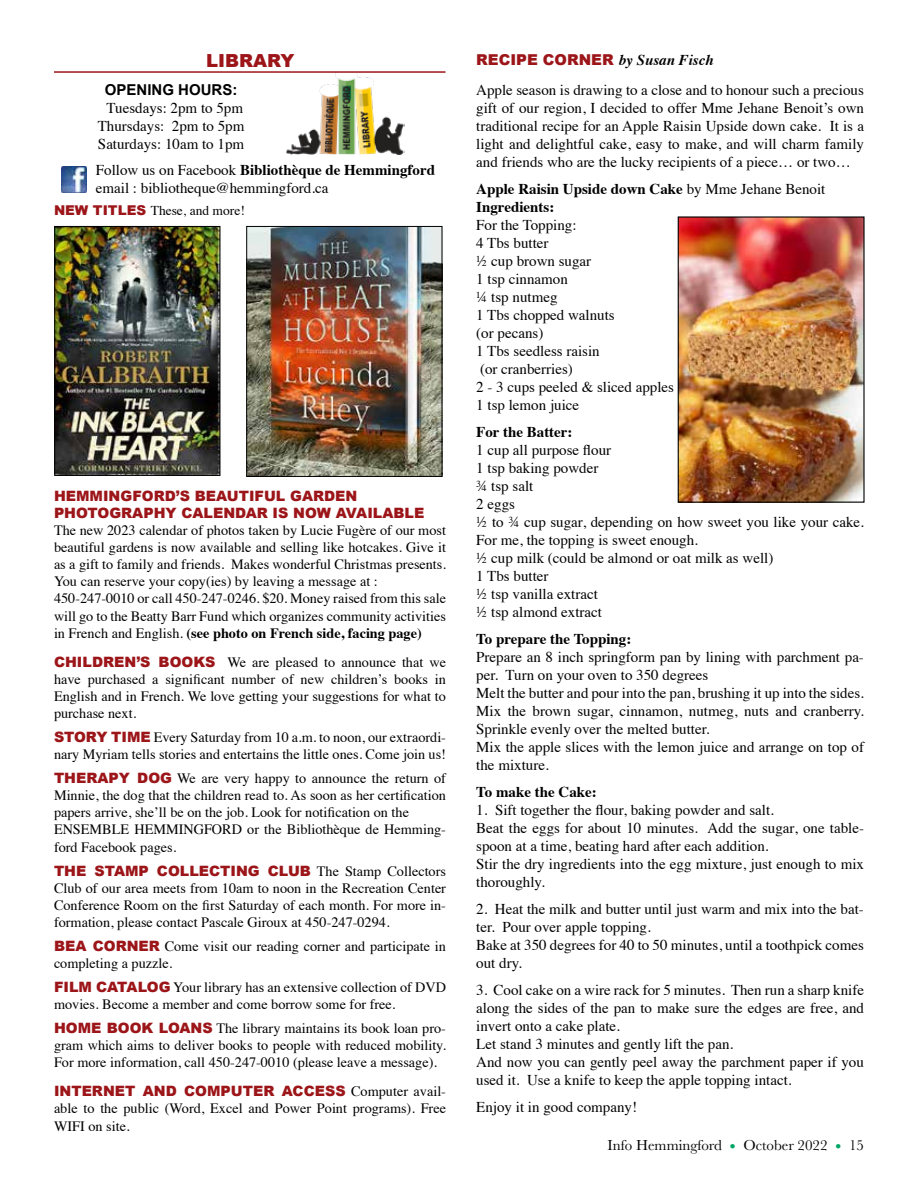
<style>
.page{position:relative;width:918px;height:1188px;background:#fff}
.page>*{position:absolute;margin:0;border:0;box-sizing:border-box;transform-origin:0 0}
.t1{font:900 18px "Arial";color:#9c1519}
.t2{font:15px/18px "Times";color:#000}
.t3{font:700 15px/18px "Times";color:#000}
.t4{font:15px "Baskerville";color:#000}
.t5{font:900 15px "Arial";color:#9c1519}
.t6{font:700 15px "Arial";color:#000}
.t7{font:14.25px/17.1px "Times";color:#000}
.t8{font:900 14.25px/17.1px "Arial";color:#9c1519}
.t9{font:13.5px "Times";color:#000}
.s1{font-weight:700}
.s2{font-family:"Arial";font-weight:900;color:#9c1519}
.s3{font-family:"Times";font-weight:400;color:#000}
.s4{font-family:"Times";font-weight:700;font-style:italic;color:#000}
.s5{font-weight:400}
.s6{font-size:18px;color:#00a664}
</style>
<div class="page">
<img style="left:286px;top:73px;width:119px;height:81px">
<hr style="left:54px;top:71px;width:392px;height:2px;background:#9c1519">
<img style="left:62px;top:167px;width:25px;height:25px">
<img style="left:680px;top:218px;width:183px;height:283px">
<div style="left:678px;top:216px;width:187px;height:287px;border:1px solid #000"></div>
<img style="left:56px;top:228px;width:162px;height:246px">
<div style="left:54px;top:226px;width:166px;height:250px;border:1px solid #000"></div>
<img style="left:248px;top:228px;width:192px;height:247px">
<div style="left:246px;top:226px;width:196px;height:251px;border:1px solid #000"></div>
<p class="t1" style="left:206px;top:48px;width:90px">LIBRARY</p>
<p class="t6" style="left:105px;top:80px;width:134px">OPENING HOURS:</p>
<p class="t2" style="left:98px;top:98px;width:148px;text-align:center">Tuesdays: 2pm to 5pm<br>Thursdays: 2pm to 5pm<br>Saturdays: 10am to 1pm</p>
<p class="t2" style="left:96px;top:160px;width:341px">Follow us on Facebook <span class="s1">Bibliothèque de Hemmingford </span>email : bibliotheque@hemmingford.ca</p>
<p class="t9" style="left:54px;top:198px;width:192px"><span class="s2">NEW TITLES</span> These, and more!</p>
<p class="t8" style="left:54px;top:487px;width:372px">HEMMINGFORD’S BEAUTIFUL GARDEN<br>PHOTOGRAPHY CALENDAR IS NOW AVAILABLE</p>
<p class="t7" style="left:54px;top:521px;width:394px">The new 2023 calendar of photos taken by Lucie Fugère of our most beautiful gardens is now available and selling like hotcakes. Give it as a gift to family and friends. Makes wonderful Christmas presents.<br>You can reserve your copy(ies) by leaving a message at :<br>450-247-0010 or call 450-247-0246. $20. Money raised from this sale will go to the Beatty Barr Fund which organizes community activities in French and English. <span class="s1">(see photo on French side, facing page)</span></p>
<p class="t7" style="left:54px;top:652px;width:394px;text-align:justify"><span class="s2">CHILDREN’S BOOKS</span> We are pleased to announce that we have purchased a significant number of new children’s books in English and in French. We love getting your suggestions for what to purchase next.</p>
<p class="t7" style="left:54px;top:728px;width:394px"><span class="s2">STORY TIME</span> Every Saturday from 10 a.m. to noon, our extraordi&shy;nary Myriam tells stories and entertains the little ones. Come join us!</p>
<p class="t7" style="left:54px;top:769px;width:394px"><span class="s2">THERAPY DOG</span> We are very happy to announce the return of Minnie, the dog that the children read to. As soon as her certification papers arrive, she’ll be on the job. Look for notification on the ENSEMBLE HEMMINGFORD or the Bibliothèque de Hemming&shy;ford Facebook pages.</p>
<p class="t8" style="left:54px;top:861px;width:394px">THE STAMP COLLECTING CLUB <span class="s3">The Stamp Collectors</span></p>
<p class="t7" style="left:54px;top:878px;width:394px;text-align:justify">Club of our area meets from 10am to noon in the Recreation Center Conference Room on the first Saturday of each month. For more in&shy;formation, please contact Pascale Giroux at 450-247-0294.</p>
<p class="t7" style="left:54px;top:936px;width:394px"><span class="s2">BEA CORNER</span> Come visit our reading corner and participate in completing a puzzle.</p>
<p class="t7" style="left:54px;top:977px;width:394px"><span class="s2">FILM CATALOG</span> Your library has an extensive collection of DVD movies. Become a member and come borrow some for free.</p>
<p class="t7" style="left:54px;top:1019px;width:394px;text-align:justify"><span class="s2">HOME BOOK LOANS</span> The library maintains its book loan pro&shy;gram which aims to deliver books to people with reduced mobility.<br>For more information, call 450-247-0010 (please leave a message).</p>
<p class="t8" style="left:54px;top:1082px;width:394px">INTERNET AND COMPUTER ACCESS <span class="s3">Computer avail-</span></p>
<p class="t7" style="left:54px;top:1099px;width:394px">able to the public (Word, Excel and Power Point programs). Free<br>WIFI on site.</p>
<p class="t5" style="left:476px;top:49px;width:239px">RECIPE CORNER <span class="s4">by Susan Fisch</span></p>
<p class="t2" style="left:476px;top:80px;width:389px;text-align:justify">Apple season is drawing to a close and to honour such a precious gift of our region, I decided to offer Mme Jehane Benoit’s own traditional recipe for an Apple Raisin Upside down cake. It is a light and delightful cake, easy to make, and will charm family and friends who are the lucky recipients of a piece… or two…</p>
<p class="t3" style="left:476px;top:179px;width:351px">Apple Raisin Upside down Cake <span class="s5">by Mme Jehane Benoit<br></span>Ingredients:</p>
<p class="t2" style="left:476px;top:215px;width:199px">For the Topping:<br>4 Tbs butter<br>½ cup brown sugar<br>1 tsp cinnamon<br>¼ tsp nutmeg<br>1 Tbs chopped walnuts<br>(or pecans)<br>1 Tbs seedless raisin<br>(or cranberries)<br>2 - 3 cups peeled &amp; sliced apples<br>1 tsp lemon juice</p>
<p class="t3" style="left:476px;top:422px;width:98px">For the Batter:</p>
<p class="t2" style="left:476px;top:440px;width:389px">1 cup all purpose flour<br>1 tsp baking powder<br>¾ tsp salt<br>2 eggs<br>½ to ¾ cup sugar, depending on how sweet you like your cake.<br>For me, the topping is sweet enough.<br>½ cup milk (could be almond or oat milk as well)<br>1 Tbs butter<br>½ tsp vanilla extract<br>½ tsp almond extract</p>
<p class="t3" style="left:476px;top:629px;width:157px">To prepare the Topping:</p>
<p class="t2" style="left:476px;top:647px;width:389px">Prepare an 8 inch springform pan by lining with parchment pa&shy;per. Turn on your oven to 350 degrees<br>Melt the butter and pour into the pan, brushing it up into the sides.<br>Mix the brown sugar, cinnamon, nutmeg, nuts and cranberry.<br>Sprinkle evenly over the melted butter.<br>Mix the apple slices with the lemon juice and arrange on top of the mixture.</p>
<p class="t3" style="left:476px;top:782px;width:122px">To make the Cake:</p>
<p class="t2" style="left:476px;top:800px;width:389px">1. Sift together the flour, baking powder and salt.<br>Beat the eggs for about 10 minutes. Add the sugar, one table&shy;spoon at a time, beating hard after each addition.<br>Stir the dry ingredients into the egg mixture, just enough to mix thoroughly.</p>
<p class="t2" style="left:476px;top:899px;width:389px">2. Heat the milk and butter until just warm and mix into the bat&shy;ter. Pour over apple topping.<br>Bake at 350 degrees for 40 to 50 minutes, until a toothpick comes out dry.</p>
<p class="t2" style="left:476px;top:980px;width:389px">3. Cool cake on a wire rack for 5 minutes. Then run a sharp knife along the sides of the pan to make sure the edges are free, and invert onto a cake plate.<br>Let stand 3 minutes and gently lift the pan.<br>And now you can gently peel away the parchment paper if you used it. Use a knife to keep the apple topping intact.</p>
<p class="t2" style="left:476px;top:1097px;width:162px">Enjoy it in good company!</p>
<p class="t4" style="left:608px;top:1136px;width:258px">Info Hemmingford <span class="s6">•</span> October 2022 <span class="s6">•</span> 15</p>
</div>
